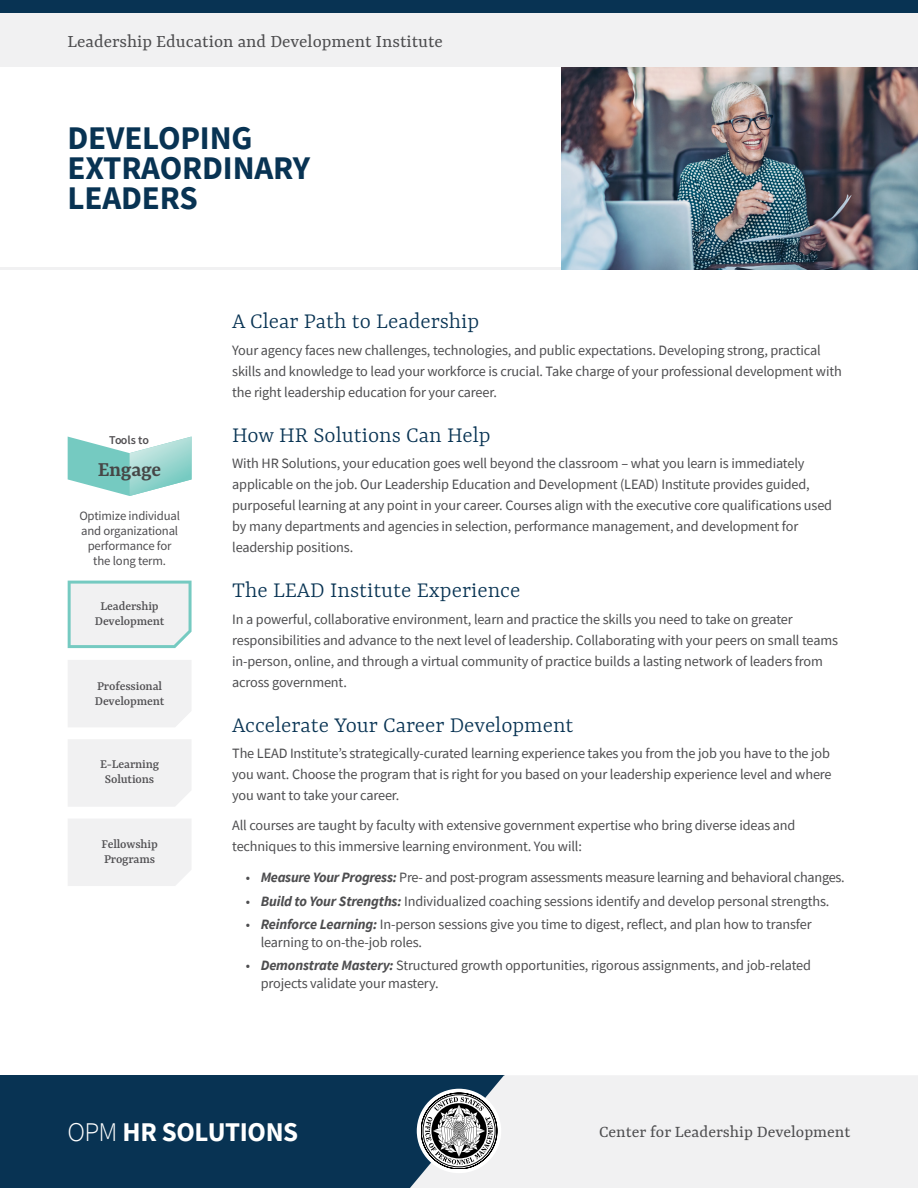
<style>
.page{position:relative;width:918px;height:1188px;background:#fff}
.page>*{position:absolute;margin:0;border:0;box-sizing:border-box;transform-origin:0 0}
.t1{font:700 33px/30px "Source Sans Pro";letter-spacing:-.005em;color:#083353}
.t2{font:700 27px "Source Sans Pro";letter-spacing:-.015em;color:#fff}
.t3{font:300 24px "Yrsa";color:#083353}
.t4{font:600 22.5px "Yrsa";letter-spacing:-.02em;color:#464646}
.t5{font:19.5px "Yrsa";color:#4d4d4f}
.t6{font:18px "Yrsa";color:#4d4d4f}
.t7{font:14.25px/21px "Source Sans Pro";letter-spacing:-.01em;color:#4d4d4f}
.t8{font:500 13.5px/15px "Yrsa";letter-spacing:-.01em;color:#4f4e51;text-align:center}
.t9{font:12.75px/14.5px "Source Sans Pro";letter-spacing:-.015em;color:#4f4e51;text-align:center}
.t10{font:600 12px "Source Sans Pro";letter-spacing:-.01em;color:#514f52}
.s1{font-weight:700;font-style:italic}
.s2{font-weight:300}
</style>
<div class="page">
<hr style="left:0;top:267px;width:918px;height:3px;background:#f1f1f2">
<div style="left:0;top:1075px;width:504px;height:113px;background:#083353"></div>
<div style="left:410px;top:1075px;width:508px;height:113px;background:#f1f1f2"></div>
<img style="left:562px;top:67px;width:356px;height:203px">
<svg style="left:68px;top:581px;width:124px;height:67px"></svg>
<div style="left:68px;top:660px;width:123px;height:67px;background:#f1f1f2"></div>
<div style="left:68px;top:739px;width:123px;height:68px;background:#f1f1f2"></div>
<div style="left:68px;top:819px;width:123px;height:67px;background:#f1f1f2"></div>
<svg style="left:68px;top:437px;width:124px;height:59px"></svg>
<div style="left:0;top:0;width:918px;height:13px;background:#083353"></div>
<div style="left:0;top:13px;width:918px;height:54px;background:#f1f1f2"></div>
<div style="left:417px;top:1089px;width:84px;height:84px;background:#fff;border-radius:50%"></div>
<svg style="left:421px;top:1093px;width:76px;height:76px"></svg>
<h3 class="t5" style="left:68px;top:31px;width:377px">Leadership Education and Development Institute</h3>
<h1 class="t1" style="left:68px;top:123px;width:244px">DEVELOPING<br>EXTRAORDINARY<br>LEADERS</h1>
<p class="t10" style="left:109px;top:432px;width:41px">Tools to</p>
<h3 class="t4" style="left:98px;top:457px;width:65px">Engage</h3>
<p class="t9" style="left:79px;top:510px;width:102px">Optimize individual and organizational performance for</p>
<p class="t9" style="left:93px;top:555px;width:74px">the long term.</p>
<p class="t8" style="left:95px;top:598px;width:71px">Leadership<br>Development</p>
<p class="t8" style="left:95px;top:678px;width:71px;text-align:left">Professional<br>Development</p>
<p class="t8" style="left:100px;top:757px;width:61px">E-Learning<br>Solutions</p>
<p class="t8" style="left:101px;top:836px;width:58px;text-align:left">Fellowship<br>Programs</p>
<h3 class="t3" style="left:232px;top:309px;width:249px">A Clear Path to Leadership</h3>
<p class="t7" style="left:232px;top:340px;width:611px">Your agency faces new challenges, technologies, and public expectations. Developing strong, practical skills and knowledge to lead your workforce is crucial. Take charge of your professional development with the right leadership education for your career.</p>
<h3 class="t3" style="left:232px;top:422px;width:260px">How HR Solutions Can Help</h3>
<p class="t7" style="left:232px;top:453px;width:601px">With HR Solutions, your education goes well beyond the classroom – what you learn is immediately applicable on the job. Our Leadership Education and Development (LEAD) Institute provides guided, purposeful learning at any point in your career. Courses align with the executive core qualifications used by many departments and agencies in selection, performance management, and development for leadership positions.</p>
<h3 class="t3" style="left:232px;top:577px;width:290px">The LEAD Institute Experience</h3>
<p class="t7" style="left:232px;top:608px;width:607px">In a powerful, collaborative environment, learn and practice the skills you need to take on greater responsibilities and advance to the next level of leadership. Collaborating with your peers on small teams in-person, online, and through a virtual community of practice builds a lasting network of leaders from across government.</p>
<h3 class="t3" style="left:232px;top:712px;width:343px">Accelerate Your Career Development</h3>
<p class="t7" style="left:232px;top:743px;width:601px;text-align:justify">The LEAD Institute’s strategically-curated learning experience takes you from the job you have to the job you want. Choose the program that is right for you based on your leadership experience level and where you want to take your career.</p>
<p class="t7" style="left:232px;top:814px;width:565px">All courses are taught by faculty with extensive government expertise who bring diverse ideas and techniques to this immersive learning environment. You will:</p>
<p class="t7" style="left:246px;top:867px;width:601px">• <span class="s1">Measure Your Progress:</span> Pre- and post-program assessments measure learning and behavioral changes.</p>
<p class="t7" style="left:246px;top:890px;width:585px">• <span class="s1">Build to Your Strengths:</span> Individualized coaching sessions identify and develop personal strengths.</p>
<p class="t7" style="left:261px;top:915px;width:552px;line-height:18px;text-indent:-15px">• <span class="s1">Reinforce Learning:</span> In-person sessions give you time to digest, reflect, and plan how to transfer learning to on-the-job roles.</p>
<p class="t7" style="left:261px;top:957px;width:552px;line-height:18px;text-indent:-15px">• <span class="s1">Demonstrate Mastery:</span> Structured growth opportunities, rigorous assignments, and job-related projects validate your mastery.</p>
<h2 class="t2" style="left:68px;top:1114px;width:232px"><span class="s2">OPM</span> HR SOLUTIONS</h2>
<p class="t6" style="left:599px;top:1122px;width:253px">Center for Leadership Development</p>
</div>
